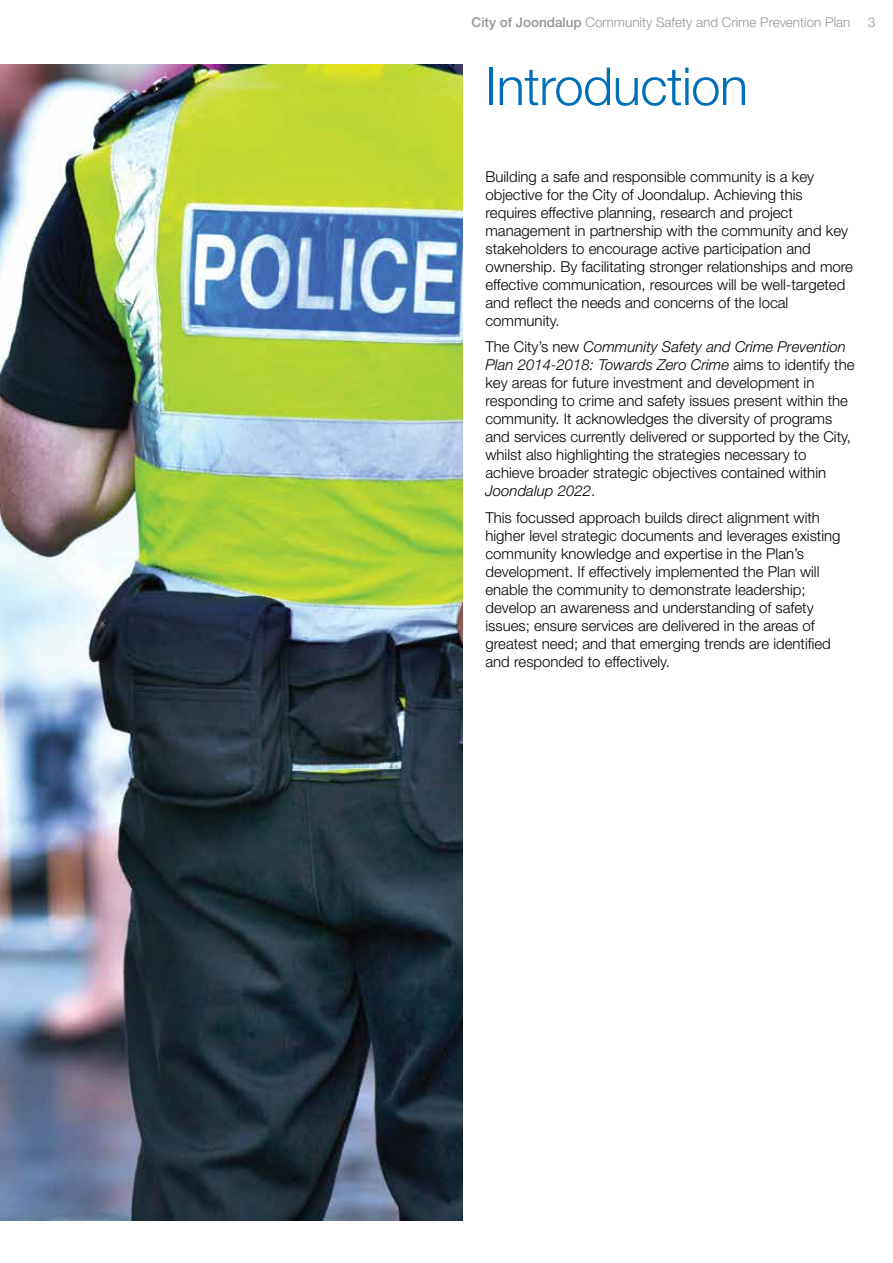
<style>
.page{position:relative;width:893px;height:1263px;background:#fff}
.page>*{position:absolute;margin:0;border:0;box-sizing:border-box;transform-origin:0 0}
.t1{font:300 52.5px "Helvetica Neue";letter-spacing:-.01em;color:#006fba}
.t2{font:300 15px/18px "Helvetica Neue";color:#000}
.t3{font:300 13.5px "Helvetica Neue";color:#939598}
.s1{font-weight:500}
.s2{font-style:italic}
</style>
<div class="page">
<img style="left:0;top:64px;width:462px;height:1156px">
<p class="t3" style="left:472px;top:14px;width:380px"><span class="s1">City of Joondalup</span> Community Safety and Crime Prevention Plan</p>
<p class="t3" style="left:868px;top:14px;width:9px">3</p>
<h1 class="t1" style="left:485px;top:54px;width:264px">Introduction</h1>
<p class="t2" style="left:485px;top:167px;width:369px">Building a safe and responsible community is a key objective for the City of Joondalup. Achieving this requires effective planning, research and project management in partnership with the community and key stakeholders to encourage active participation and ownership. By facilitating stronger relationships and more effective communication, resources will be well-targeted and reflect the needs and concerns of the local community.</p>
<p class="t2" style="left:485px;top:338px;width:371px">The City’s new <span class="s2">Community Safety and Crime Prevention Plan 2014-2018: Towards Zero Crime</span> aims to identify the key areas for future investment and development in responding to crime and safety issues present within the community. It acknowledges the diversity of programs and services currently delivered or supported by the City, whilst also highlighting the strategies necessary to achieve broader strategic objectives contained within <span class="s2">Joondalup 2022</span>.</p>
<p class="t2" style="left:485px;top:508px;width:357px">This focussed approach builds direct alignment with higher level strategic documents and leverages existing community knowledge and expertise in the Plan’s development. If effectively implemented the Plan will enable the community to demonstrate leadership; develop an awareness and understanding of safety issues; ensure services are delivered in the areas of greatest need; and that emerging trends are identified and responded to effectively.</p>
</div>
